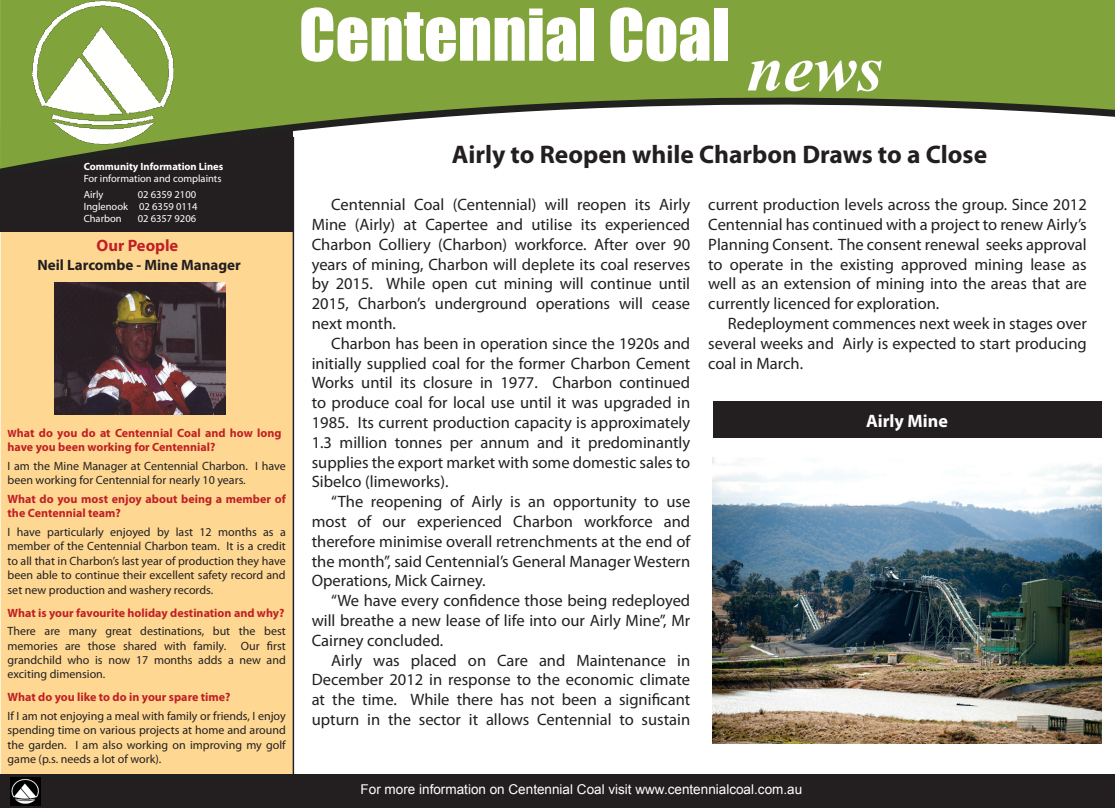
<style>
.page{position:relative;width:1115px;height:808px;background:#fff}
.page>*{position:absolute;margin:0;border:0;box-sizing:border-box;transform-origin:0 0}
.t1{font:66px "Impact";color:#fff}
.t2{font:italic 700 66px "Times New Roman";color:#fff}
.t3{font:700 25.5px "Myriad Pro";color:#231f20}
.t4{font:700 18px "Myriad Pro";color:#fff}
.t5{font:16.5px/19.8px "Myriad Pro";color:#231f20;text-align:justify}
.t6{font:700 16.5px "Myriad Pro";color:#c02025}
.t7{font:700 15px "Myriad Pro";color:#231f20}
.t8{font:13.5px "Arial";color:#fff}
.t9{font:12px/14.4px "Myriad Pro";color:#231f20;text-align:justify}
.t10{font:700 12px/14.4px "Myriad Pro";color:#c02025}
.t11{font:10.5px/12px "Myriad Pro";color:#fff}
.t12{font:700 10.5px "Myriad Pro";color:#fff}
.s1{font-size:10.5px}
</style>
<div class="page">
<div style="left:1px;top:223px;width:291px;height:560px;background:#fed893"></div>
<div style="left:0;top:126px;width:292px;height:106px;background:#231f20"></div>
<div style="left:0;top:0;width:1114px;height:89px;background:#81a33b"></div>
<svg style="left:0;top:89px;width:1114px;height:87px"></svg>
<hr style="left:292px;top:137px;width:2px;height:640px;background:#231f20">
<img style="left:33px;top:0;width:141px;height:144px">
<div style="left:0;top:774px;width:1114px;height:34px;background:#231f20"></div>
<img style="left:54px;top:282px;width:172px;height:132px">
<img style="left:712px;top:458px;width:388px;height:285px">
<div style="left:712px;top:401px;width:388px;height:36px;background:#231f20"></div>
<img style="left:11px;top:777px;width:30px;height:29px">
<p class="t1" style="left:299px;top:-16px;width:432px">Centennial Coal</p>
<p class="t2" style="left:746px;top:22px;width:137px">news</p>
<p class="t12" style="left:84px;top:160px;width:141px">Community Information Lines</p>
<p class="t11" style="left:84px;top:172px;width:139px">For information and complaints</p>
<p class="t11" style="left:84px;top:188px;width:21px">Airly</p>
<p class="t11" style="left:138px;top:188px;width:60px">02 6359 2100</p>
<p class="t11" style="left:84px;top:201px;width:115px">Inglenook 02 6359 0114<br>Charbon</p>
<p class="t11" style="left:138px;top:213px;width:60px">02 6357 9206</p>
<p class="t6" style="left:97px;top:234px;width:83px">Our People</p>
<p class="t7" style="left:38px;top:255px;width:205px">Neil Larcombe - Mine Manager</p>
<p class="t10" style="left:8px;top:425px;width:275px"><span class="s1">W</span>hat do you do at Centennial Coal and how long have you been working for Centennial?</p>
<p class="t9" style="left:8px;top:458px;width:280px">I am the Mine Manager at Centennial Charbon. I have been working for Centennial for nearly 10 years.</p>
<p class="t10" style="left:8px;top:491px;width:280px">What do you most enjoy about being a member of the Centennial team?</p>
<p class="t9" style="left:8px;top:525px;width:280px">I have particularly enjoyed by last 12 months as a member of the Centennial Charbon team. It is a credit to all that in Charbon’s last year of production they have been able to continue their excellent safety record and set new production and washery records.</p>
<p class="t10" style="left:8px;top:605px;width:278px">What is your favourite holiday destination and why?</p>
<p class="t9" style="left:8px;top:624px;width:280px">There are many great destinations, but the best memories are those shared with family. Our first grandchild who is now 17 months adds a new and exciting dimension.</p>
<p class="t10" style="left:8px;top:690px;width:224px">What do you like to do in your spare time?</p>
<p class="t9" style="left:8px;top:708px;width:280px">If I am not enjoying a meal with family or friends, I enjoy spending time on various projects at home and around the garden. I am also working on improving my golf game (p.s. needs a lot of work).</p>
<p class="t3" style="left:452px;top:138px;width:536px">Airly to Reopen while Charbon Draws to a Close</p>
<p class="t5" style="left:311px;top:194px;width:380px;text-indent:20px">Centennial Coal (Centennial) will reopen its Airly Mine (Airly) at Capertee and utilise its experienced Charbon Colliery (Charbon) workforce. After over 90 years of mining, Charbon will deplete its coal reserves by 2015. While open cut mining will continue until 2015, Charbon’s underground operations will cease next month.</p>
<p class="t5" style="left:311px;top:333px;width:380px;text-indent:20px">Charbon has been in operation since the 1920s and initially supplied coal for the former Charbon Cement Works until its closure in 1977. Charbon continued to produce coal for local use until it was upgraded in 1985. Its current production capacity is approximately 1.3 million tonnes per annum and it predominantly supplies the export market with some domestic sales to Sibelco (limeworks).</p>
<p class="t5" style="left:311px;top:491px;width:380px;text-indent:20px">“The reopening of Airly is an opportunity to use most of our experienced Charbon workforce and therefore minimise overall retrenchments at the end of the month”, said Centennial’s General Manager Western Operations, Mick Cairney.</p>
<p class="t5" style="left:311px;top:590px;width:380px;text-indent:20px">“We have every confidence those being redeployed will breathe a new lease of life into our Airly Mine”, Mr Cairney concluded.</p>
<p class="t5" style="left:311px;top:650px;width:380px;text-indent:20px">Airly was placed on Care and Maintenance in December 2012 in response to the economic climate at the time. While there has not been a significant upturn in the sector it allows Centennial to sustain</p>
<p class="t5" style="left:708px;top:194px;width:380px">current production levels across the group. Since 2012<br>Centennial has continued with a project to renew Airly’s Planning Consent. The consent renewal seeks approval to operate in the existing approved mining lease as well as an extension of mining into the areas that are currently licenced for exploration.</p>
<p class="t5" style="left:708px;top:313px;width:380px;text-indent:20px">Redeployment commences next week in stages over several weeks and Airly is expected to start producing coal in March.</p>
<p class="t4" style="left:865px;top:409px;width:83px">Airly Mine</p>
<p class="t8" style="left:360px;top:780px;width:443px">For more information on Centennial Coal visit www.centennialcoal.com.au</p>
</div>
